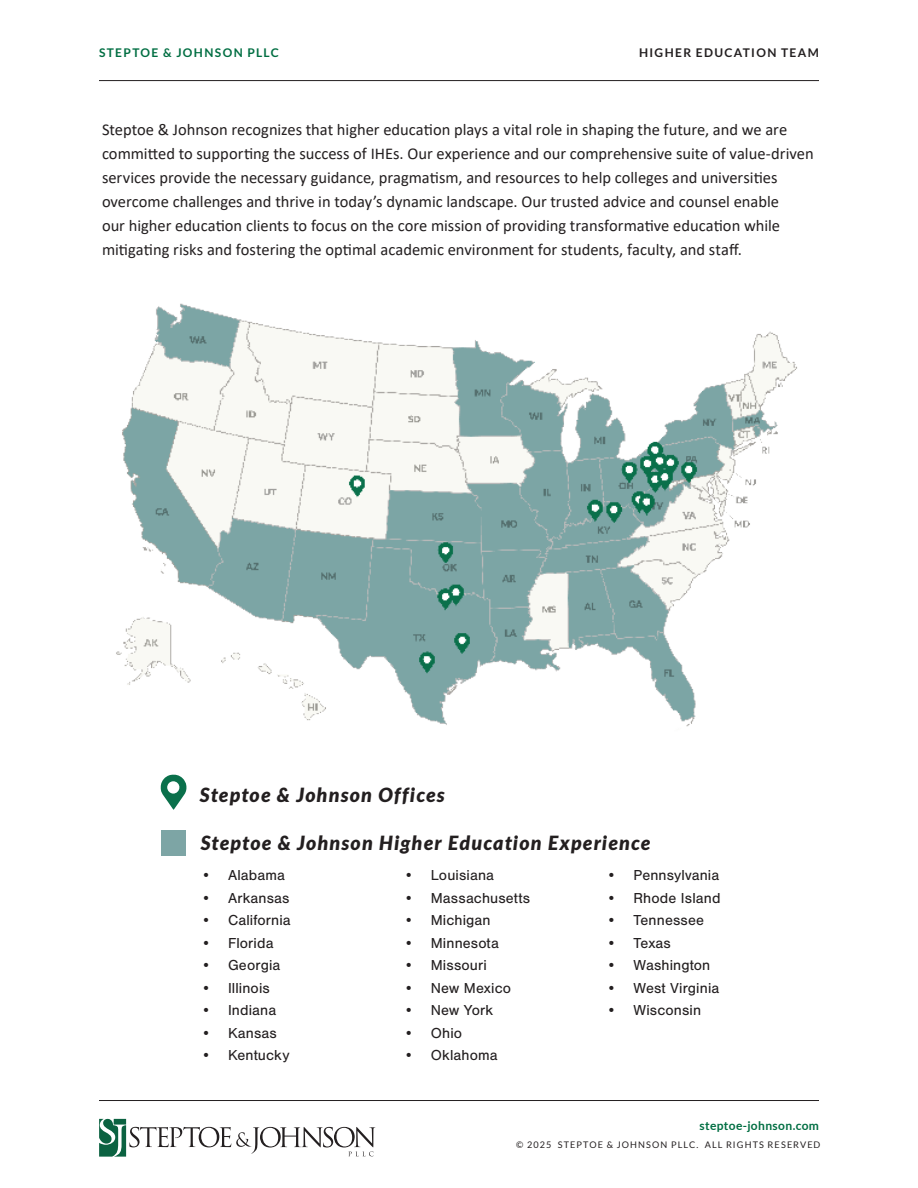
<style>
.page{position:relative;width:918px;height:1188px;background:#fff}
.page>*{position:absolute;margin:0;border:0;box-sizing:border-box;transform-origin:0 0}
.t1{font:italic 900 19.5px "Lato";letter-spacing:.065em;color:#231f20}
.Bulleted_List{font:16.5px/24px "Calibri";color:#231f20}
.t2{font:15px "Nimbus San";letter-spacing:.01em;color:#231f20}
.t3{font:700 12px "Lato";letter-spacing:.115em;color:#006e42}
.t4{font:700 12px "Lato";letter-spacing:.11em;color:#231f20}
.t5{font:700 12px "Lato";letter-spacing:.03em;color:#006e42}
.t6{font:9.15px "Lato";letter-spacing:.125em;color:#231f20}
</style>
<div class="page">
<hr style="left:99px;top:80px;width:720px;height:1px;background:#231f20">
<hr style="left:99px;top:1100px;width:720px;height:1px;background:#231f20">
<svg style="left:99px;top:1119px;width:276px;height:38px"></svg>
<img style="left:116px;top:303px;width:681px;height:424px">
<div style="left:161px;top:830px;width:25px;height:26px;background:#7da5a5"></div>
<svg style="left:160px;top:774px;width:27px;height:36px"></svg>
<p class="t3" style="left:99px;top:46px;width:181px">STEPTOE &amp; JOHNSON PLLC</p>
<p class="t4" style="left:639px;top:46px;width:181px">HIGHER EDUCATION TEAM</p>
<p class="Bulleted_List" style="left:102px;top:117px;width:713px">Steptoe &amp; Johnson recognizes that higher education plays a vital role in shaping the future, and we are committed to supporting the success of IHEs. Our experience and our comprehensive suite of value-driven services provide the necessary guidance, pragmatism, and resources to help colleges and universities overcome challenges and thrive in today’s dynamic landscape. Our trusted advice and counsel enable<br>our higher education clients to focus on the core mission of providing transformative education while mitigating risks and fostering the optimal academic environment for students, faculty, and staff.</p>
<p class="t1" style="left:200px;top:783px;width:246px">Steptoe &amp; Johnson Offices</p>
<p class="t1" style="left:201px;top:832px;width:451px">Steptoe &amp; Johnson Higher Education Experience</p>
<p class="t2" style="left:201px;top:867px;width:86px">• Alabama</p>
<p class="t2" style="left:201px;top:889px;width:90px">• Arkansas</p>
<p class="t2" style="left:201px;top:912px;width:91px">• California</p>
<p class="t2" style="left:201px;top:934px;width:74px">• Florida</p>
<p class="t2" style="left:201px;top:957px;width:81px">• Georgia</p>
<p class="t2" style="left:201px;top:979px;width:70px">• Illinois</p>
<p class="t2" style="left:201px;top:1002px;width:77px">• Indiana</p>
<p class="t2" style="left:201px;top:1024px;width:77px">• Kansas</p>
<p class="t2" style="left:201px;top:1047px;width:90px">• Kentucky</p>
<p class="t2" style="left:404px;top:867px;width:92px">• Louisiana</p>
<p class="t2" style="left:404px;top:889px;width:128px">• Massachusetts</p>
<p class="t2" style="left:404px;top:912px;width:88px">• Michigan</p>
<p class="t2" style="left:404px;top:934px;width:97px">• Minnesota</p>
<p class="t2" style="left:404px;top:957px;width:85px">• Missouri</p>
<p class="t2" style="left:404px;top:979px;width:109px">• New Mexico</p>
<p class="t2" style="left:404px;top:1002px;width:91px">• New York</p>
<p class="t2" style="left:404px;top:1024px;width:60px">• Ohio</p>
<p class="t2" style="left:404px;top:1047px;width:95px">• Oklahoma</p>
<p class="t2" style="left:607px;top:867px;width:114px">• Pennsylvania</p>
<p class="t2" style="left:607px;top:889px;width:116px">• Rhode Island</p>
<p class="t2" style="left:607px;top:912px;width:99px">• Tennessee</p>
<p class="t2" style="left:607px;top:934px;width:66px">• Texas</p>
<p class="t2" style="left:607px;top:957px;width:105px">• Washington</p>
<p class="t2" style="left:607px;top:979px;width:114px">• West Virginia</p>
<p class="t2" style="left:607px;top:1002px;width:96px">• Wisconsin</p>
<p class="t5" style="left:700px;top:1119px;width:121px">steptoe-johnson.com</p>
<p class="t6" style="left:516px;top:1139px;width:306px">© 2025 STEPTOE &amp; JOHNSON PLLC. ALL RIGHTS RESERVED</p>
</div>
